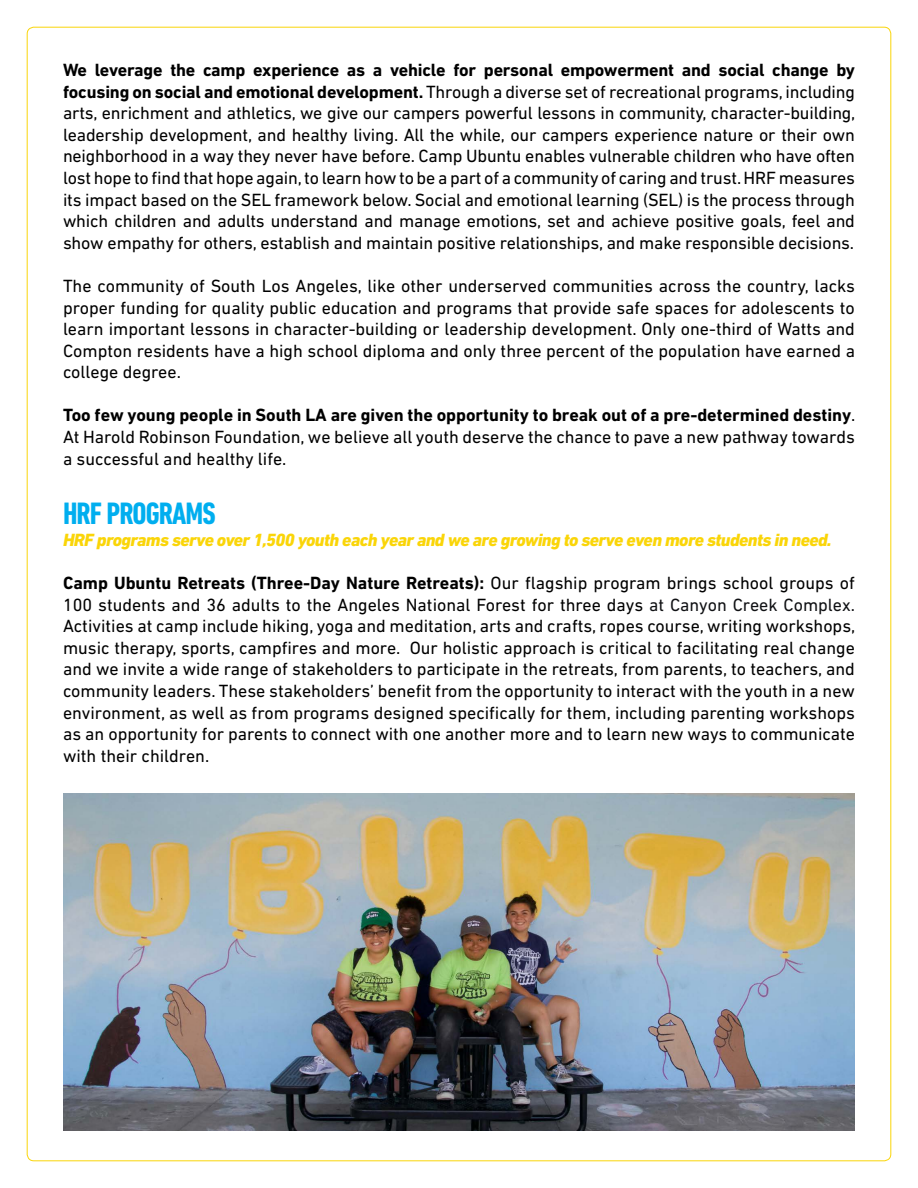
<style>
.page{position:relative;width:918px;height:1188px;background:#fff}
.page>*{position:absolute;margin:0;border:0;box-sizing:border-box;transform-origin:0 0}
.t1{font:700 condensed 31.5px "DIN Next LT Pro";letter-spacing:-.03em;color:#00aeef}
.t2{font:18px/21.6px "DIN Next LT Pro";color:#000;text-align:justify}
.t3{font:italic 800 18px "DIN Next LT Pro";letter-spacing:-.03em;color:#fad508}
.s1{font-weight:700}
.s2{color:#101114}
</style>
<div class="page">
<img style="left:63px;top:794px;width:792px;height:336px">
<p class="t2" style="left:63px;top:59px;width:794px"><span class="s1">We leverage the camp experience as a vehicle for personal empowerment and social change by focusing on social and emotional development.</span> Through a diverse set of recreational programs, including arts, enrichment and athletics, we give our campers powerful lessons in community, character-building, leadership development, and healthy living. All the while, our campers experience nature or their own neighborhood in a way they never have before. Camp Ubuntu enables vulnerable children who have often lost hope to find that hope again, to learn how to be a part of a community of caring and trust. HRF measures its impact based on the SEL framework below. Social and emotional learning (SEL) is the process through which children and adults understand and manage emotions, set and achieve positive goals, feel and show empathy for others, establish and maintain positive relationships, and make responsible decisions.</p>
<p class="t2" style="left:63px;top:275px;width:794px">The community of South Los Angeles, like other underserved communities across the country, lacks proper funding for quality public education and programs that provide safe spaces for adolescents to learn important lessons in character-building or leadership development. Only one-third of Watts and Compton residents have a high school diploma and only three percent of the population have earned a college degree.</p>
<p class="t2" style="left:63px;top:404px;width:794px"><span class="s1">Too few young people in South LA are given the opportunity to break out of a pre-determined destiny</span>.<br>At Harold Robinson Foundation, we believe all youth deserve the chance to pave a new pathway towards a successful and healthy life.</p>
<h1 class="t1" style="left:63px;top:496px;width:154px">HRF PROGRAMS</h1>
<p class="t3" style="left:63px;top:529px;width:770px">HRF programs serve over 1,500 youth each year and we are growing to serve even more students in need.</p>
<p class="t2" style="left:63px;top:572px;width:794px"><span class="s1">Camp Ubuntu Retreats (Three-Day Nature Retreats):</span> Our flagship program brings school groups of 100 students and 36 adults to the Angeles National Forest for three days <span class="s2">at Canyon Creek Complex.<br></span>Activities at camp include hiking, yoga and meditation, arts and crafts, ropes course, writing workshops, music therapy, sports, campfires and more. Our holistic approach is critical to facilitating real change and we invite a wide range of stakeholders to participate in the retreats, from parents, to teachers, and community leaders. These stakeholders’ benefit from the opportunity to interact with the youth in a new environment, as well as from programs designed specifically for them, including parenting workshops as an opportunity for parents to connect with one another more and to learn new ways to communicate with their children.</p>
</div>
